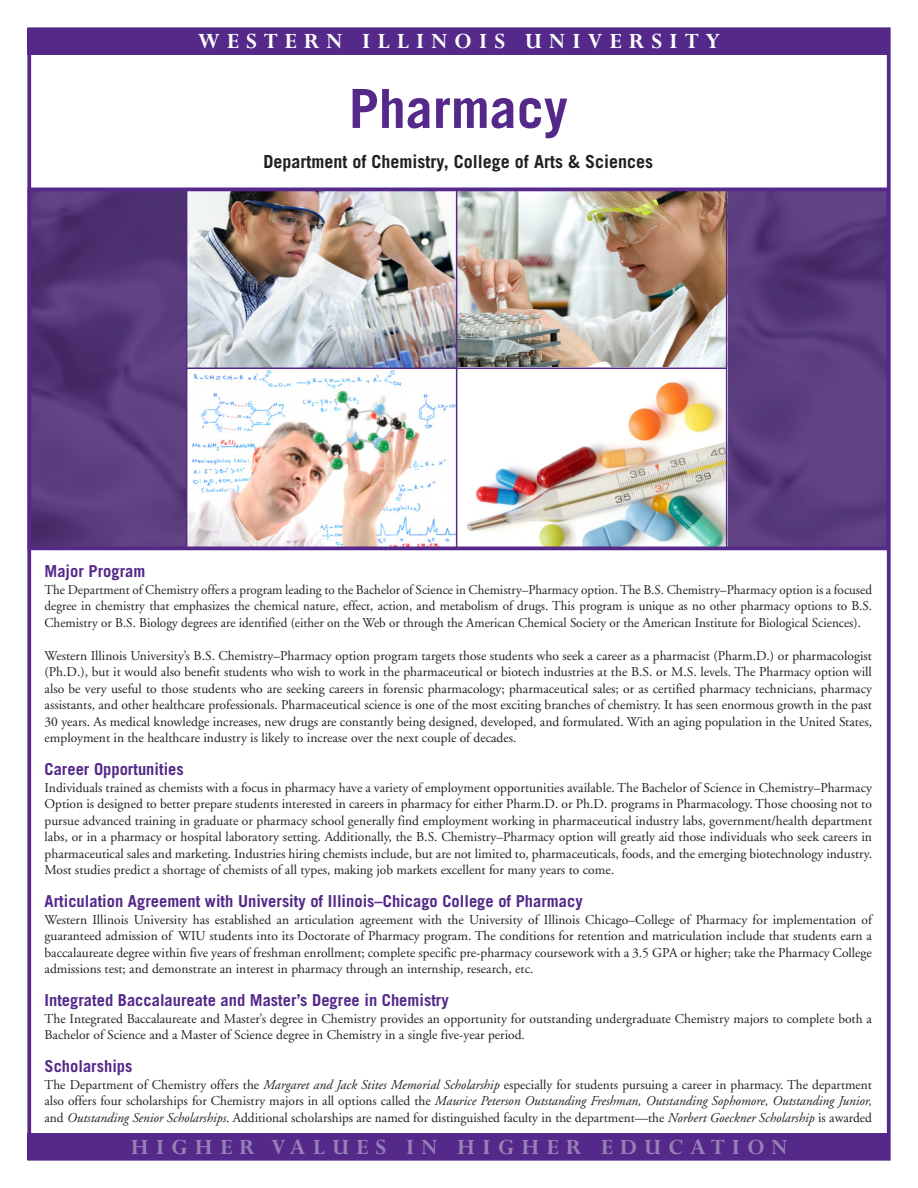
<style>
.page{position:relative;width:918px;height:1188px;background:#fff}
.page>*{position:absolute;margin:0;border:0;box-sizing:border-box;transform-origin:0 0}
.heading_main{font:700 54px "Trade Gothic";color:#542989}
.t1{font:700 24px "Perpetua";letter-spacing:.29em;color:#9780b8}
.t2{font:700 24px "Perpetua";letter-spacing:.29em;color:#fff}
.heading_sub_a{font:700 18px "Trade Gothic";color:#231f20}
.heading_sub_b{font:700 16.5px "Trade Gothic";color:#542989}
.unindented_0___A{font:13.5px/16.5px "Adobe Garamond";color:#231f20;text-align:justify}
.s1{font-style:italic}
</style>
<div class="page">
<img style="left:33px;top:193px;width:852px;height:352px">
<div style="left:28px;top:28px;width:862px;height:27px;background:#542989"></div>
<div style="left:28px;top:1133px;width:862px;height:27px;background:#542989"></div>
<img style="left:187px;top:193px;width:539px;height:352px">
<hr style="left:456px;top:190px;width:1px;height:359px;background:#542989">
<hr style="left:187px;top:368px;width:540px;height:1px;background:#542989">
<hr style="left:726px;top:190px;width:1px;height:358px;background:#542989">
<hr style="left:186px;top:190px;width:1px;height:358px;background:#542989">
<div style="left:28px;top:188px;width:862px;height:362px;border:4px solid #542989"></div>
<p class="t2" style="left:198px;top:29px;width:524px">WESTERN ILLINOIS UNIVERSITY</p>
<p class="heading_main" style="left:349px;top:76px;width:220px">Pharmacy</p>
<p class="heading_sub_a" style="left:264px;top:150px;width:391px">Department of Chemistry, College of Arts &amp; Sciences</p>
<p class="heading_sub_b" style="left:45px;top:561px;width:102px">Major Program</p>
<p class="unindented_0___A" style="left:45px;top:581px;width:829px">The Department of Chemistry offers a program leading to the Bachelor of Science in Chemistry–Pharmacy option. The B.S. Chemistry–Pharmacy option is a focused degree in chemistry that emphasizes the chemical nature, effect, action, and metabolism of drugs. This program is unique as no other pharmacy options to B.S.<br>Chemistry or B.S. Biology degrees are identified (either on the Web or through the American Chemical Society or the American Institute for Biological Sciences).</p>
<p class="unindented_0___A" style="left:45px;top:647px;width:829px">Western Illinois University’s B.S. Chemistry–Pharmacy option program targets those students who seek a career as a pharmacist (Pharm.D.) or pharmacologist (Ph.D.), but it would also benefit students who wish to work in the pharmaceutical or biotech industries at the B.S. or M.S. levels. The Pharmacy option will also be very useful to those students who are seeking careers in forensic pharmacology; pharmaceutical sales; or as certified pharmacy technicians, pharmacy assistants, and other healthcare professionals. Pharmaceutical science is one of the most exciting branches of chemistry. It has seen enormous growth in the past 30 years. As medical knowledge increases, new drugs are constantly being designed, developed, and formulated. With an aging population in the United States, employment in the healthcare industry is likely to increase over the next couple of decades.</p>
<p class="heading_sub_b" style="left:45px;top:759px;width:141px">Career Opportunities</p>
<p class="unindented_0___A" style="left:45px;top:779px;width:829px">Individuals trained as chemists with a focus in pharmacy have a variety of employment opportunities available. The Bachelor of Science in Chemistry–Pharmacy Option is designed to better prepare students interested in careers in pharmacy for either Pharm.D. or Ph.D. programs in Pharmacology. Those choosing not to pursue advanced training in graduate or pharmacy school generally find employment working in pharmaceutical industry labs, government/health department labs, or in a pharmacy or hospital laboratory setting. Additionally, the B.S. Chemistry–Pharmacy option will greatly aid those individuals who seek careers in pharmaceutical sales and marketing. Industries hiring chemists include, but are not limited to, pharmaceuticals, foods, and the emerging biotechnology industry.<br>Most studies predict a shortage of chemists of all types, making job markets excellent for many years to come.</p>
<p class="heading_sub_b" style="left:45px;top:891px;width:540px">Articulation Agreement with University of Illinois–Chicago College of Pharmacy</p>
<p class="unindented_0___A" style="left:45px;top:911px;width:829px">Western Illinois University has established an articulation agreement with the University of Illinois Chicago–College of Pharmacy for implementation of guaranteed admission of WIU students into its Doctorate of Pharmacy program. The conditions for retention and matriculation include that students earn a baccalaureate degree within five years of freshman enrollment; complete specific pre-pharmacy coursework with a 3.5 GPA or higher; take the Pharmacy College admissions test; and demonstrate an interest in pharmacy through an internship, research, etc.</p>
<p class="heading_sub_b" style="left:45px;top:990px;width:406px">Integrated Baccalaureate and Master’s Degree in Chemistry</p>
<p class="unindented_0___A" style="left:45px;top:1010px;width:829px">The Integrated Baccalaureate and Master’s degree in Chemistry provides an opportunity for outstanding undergraduate Chemistry majors to complete both a<br>Bachelor of Science and a Master of Science degree in Chemistry in a single five-year period.</p>
<p class="heading_sub_b" style="left:45px;top:1056px;width:89px">Scholarships</p>
<p class="unindented_0___A" style="left:45px;top:1076px;width:829px">The Department of Chemistry offers the <span class="s1">Margaret and Jack Stites Memorial Scholarship</span> especially for students pursuing a career in pharmacy. The department also offers four scholarships for Chemistry majors in all options called the <span class="s1">Maurice Peterson Outstanding Freshman, Outstanding Sophomore, Outstanding Junior, </span>and <span class="s1">Outstanding Senior Scholarships</span>. Additional scholarships are named for distinguished faculty in the department—the <span class="s1">Norbert Goeckner Scholarship</span> is awarded</p>
<p class="t1" style="left:130px;top:1134px;width:659px">HIGHER VALUES IN HIGHER EDUCATION</p>
</div>
